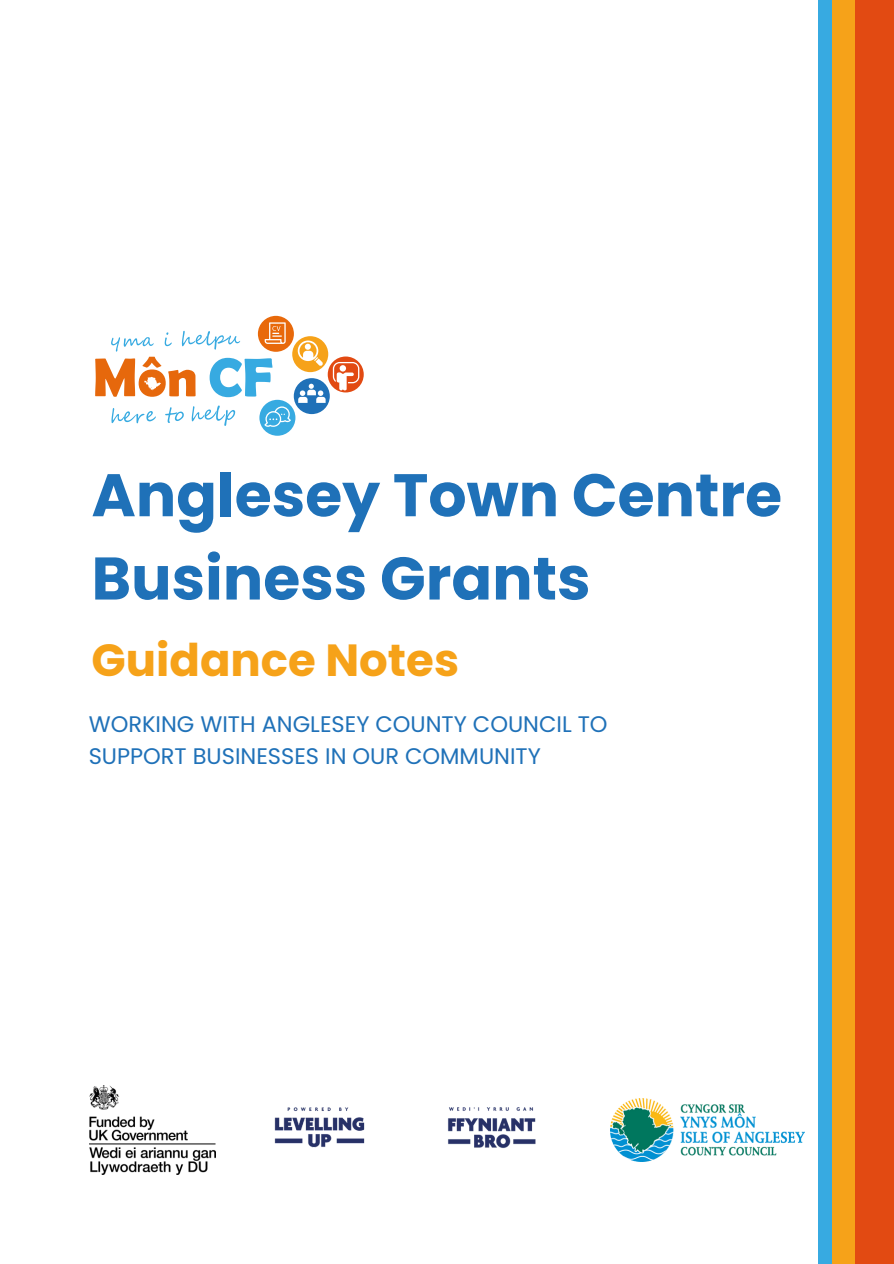
<style>
.page{position:relative;width:894px;height:1264px;background:#fff}
.page>*{position:absolute;margin:0;border:0;box-sizing:border-box;transform-origin:0 0}
.t1{font:700 60px/83.2px "Poppins";color:#1f71b8}
.t2{font:700 45px "Poppins";color:#f6a219}
.t3{font:22.5px/31.5px "Poppins";color:#1f71b8}
</style>
<div class="page">
<img style="left:89px;top:1085px;width:126px;height:89px">
<img style="left:274px;top:1107px;width:91px;height:41px">
<img style="left:448px;top:1107px;width:88px;height:42px">
<div style="left:817px;top:0;width:75px;height:1263px;background:#37aae1"></div>
<div style="left:831px;top:0;width:62px;height:1263px;background:#f6a219"></div>
<div style="left:855px;top:0;width:38px;height:1263px;background:#e24a12"></div>
<img style="left:610px;top:1098px;width:194px;height:63px">
<svg style="left:95px;top:316px;width:268px;height:120px"></svg>
<p class="t1" style="left:91px;top:453px;width:691px">Anglesey Town Centre<br>Business Grants</p>
<p class="t2" style="left:91px;top:628px;width:369px">Guidance Notes</p>
<p class="t3" style="left:89px;top:708px;width:520px">WORKING WITH ANGLESEY COUNTY COUNCIL TO<br>SUPPORT BUSINESSES IN OUR COMMUNITY</p>
</div>
